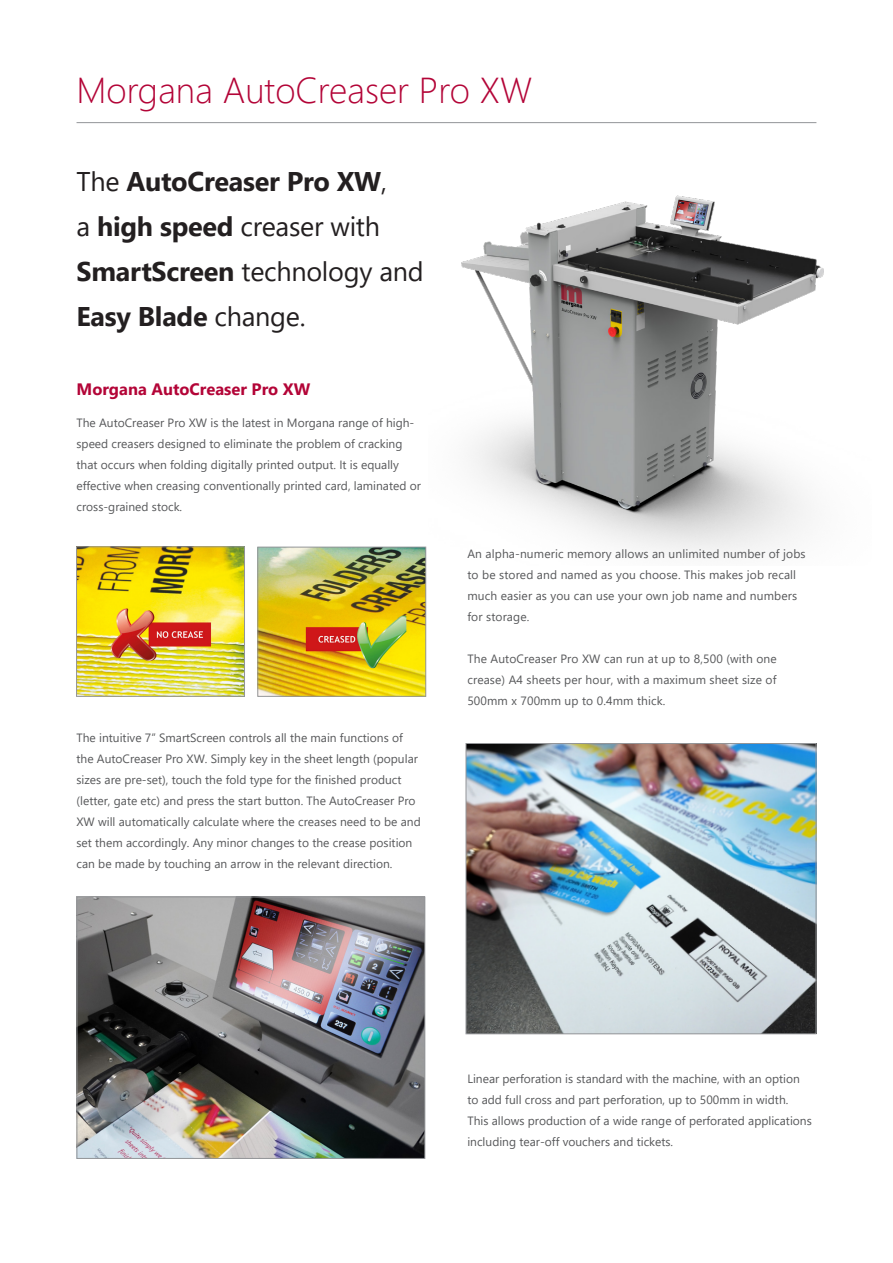
<style>
.page{position:relative;width:893px;height:1263px;background:#fff}
.page>*{position:absolute;margin:0;border:0;box-sizing:border-box;transform-origin:0 0}
.t1{font:300 36px "Segoe UI";color:#b30437}
.Main_body_text_v2{font:700 27px/45px "Segoe UI";letter-spacing:-.01em;color:#231f20}
.t2{font:700 16.5px "Segoe UI";color:#b30437}
.Headings{font:12px/21px "Segoe UI";color:#57585a}
.s1{font-weight:400}
</style>
<div class="page">
<img style="left:461px;top:195px;width:363px;height:360px">
<hr style="left:77px;top:122px;width:739px;height:1px;background:#939598">
<img style="left:79px;top:898px;width:344px;height:259px">
<div style="left:77px;top:896px;width:348px;height:263px;border:1px solid #939598"></div>
<img style="left:468px;top:745px;width:346px;height:287px">
<div style="left:466px;top:743px;width:350px;height:291px;border:1px solid #939598"></div>
<img style="left:259px;top:549px;width:165px;height:146px">
<div style="left:257px;top:547px;width:169px;height:150px;border:1px solid #939598"></div>
<img style="left:78px;top:548px;width:165px;height:147px">
<div style="left:76px;top:546px;width:169px;height:151px;border:1px solid #939598"></div>
<p class="t1" style="left:77px;top:56px;width:457px">Morgana AutoCreaser Pro XW</p>
<p class="Main_body_text_v2" style="left:77px;top:157px;width:349px"><span class="s1">The</span> AutoCreaser Pro XW<span class="s1">,<br>a</span> high speed <span class="s1">creaser with<br></span>SmartScreen <span class="s1">technology and<br></span>Easy Blade <span class="s1">change.</span></p>
<p class="t2" style="left:77px;top:374px;width:235px">Morgana AutoCreaser Pro XW</p>
<p class="Headings" style="left:77px;top:411px;width:346px">The AutoCreaser Pro XW is the latest in Morgana range of high&shy;speed creasers designed to eliminate the problem of cracking that occurs when folding digitally printed output. It is equally effective when creasing conventionally printed card, laminated or cross-grained stock.</p>
<p class="Headings" style="left:77px;top:726px;width:346px">The intuitive 7” SmartScreen controls all the main functions of the AutoCreaser Pro XW. Simply key in the sheet length (popular sizes are pre-set), touch the fold type for the finished product (letter, gate etc) and press the start button. The AutoCreaser Pro XW will automatically calculate where the creases need to be and set them accordingly. Any minor changes to the crease position can be made by touching an arrow in the relevant direction.</p>
<p class="Headings" style="left:467px;top:542px;width:340px">An alpha-numeric memory allows an unlimited number of jobs to be stored and named as you choose. This makes job recall much easier as you can use your own job name and numbers for storage.</p>
<p class="Headings" style="left:467px;top:647px;width:311px;text-align:justify">The AutoCreaser Pro XW can run at up to 8,500 (with one crease) A4 sheets per hour, with a maximum sheet size of 500mm x 700mm up to 0.4mm thick.</p>
<p class="Headings" style="left:467px;top:1067px;width:346px">Linear perforation is standard with the machine, with an option to add full cross and part perforation, up to 500mm in width.<br>This allows production of a wide range of perforated applications including tear-off vouchers and tickets.</p>
</div>
